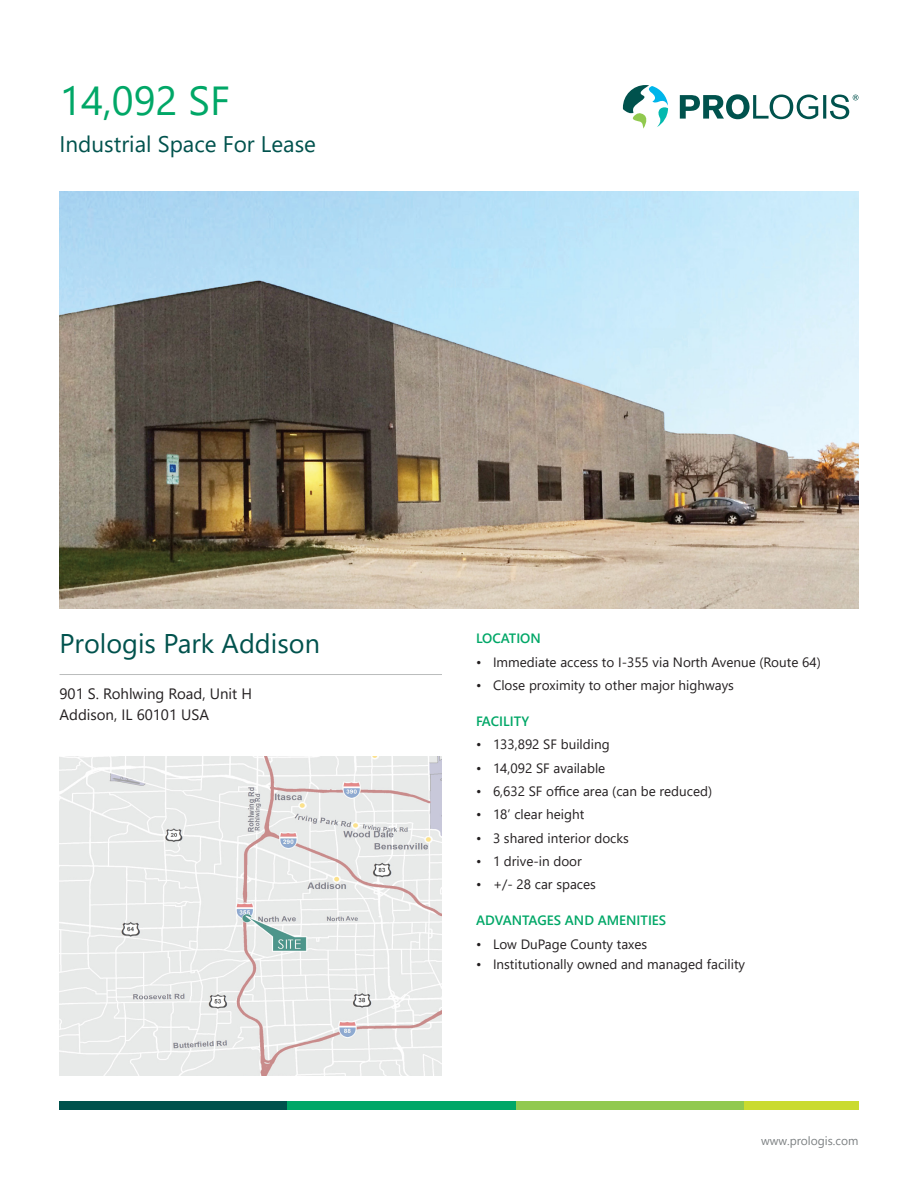
<style>
.page{position:relative;width:918px;height:1188px;background:#fff}
.page>*{position:absolute;margin:0;border:0;box-sizing:border-box;transform-origin:0 0}
.t1{font:40.5px "Segoe UI";color:#00a767}
.t2{font:27px "Segoe UI";color:#00524d}
.t3{font:22.5px "Segoe UI";color:#00524d}
.t4{font:15px/21px "Segoe UI";color:#231f20}
.t5{font:13.5px "Segoe UI";color:#231f20}
.t6{font:600 13.5px "Segoe UI";color:#00a767}
.t7{font:12px "Segoe UI";color:#7d8183}
</style>
<div class="page">
<svg style="left:623px;top:85px;width:45px;height:44px"></svg>
<svg style="left:680px;top:94px;width:178px;height:25px"></svg>
<div style="left:60px;top:1101px;width:228px;height:9px;background:#00524d"></div>
<div style="left:516px;top:1101px;width:228px;height:9px;background:#91c94f"></div>
<div style="left:288px;top:1101px;width:228px;height:9px;background:#00a767"></div>
<div style="left:744px;top:1101px;width:114px;height:9px;background:#cadb2f"></div>
<hr style="left:60px;top:674px;width:382px;height:1px;background:#babcbc">
<img style="left:60px;top:757px;width:382px;height:319px">
<img style="left:60px;top:191px;width:798px;height:417px">
<h1 class="t1" style="left:60px;top:62px;width:172px">14,092 SF</h1>
<h3 class="t3" style="left:60px;top:123px;width:258px">Industrial Space For Lease</h3>
<p class="t2" style="left:60px;top:618px;width:262px">Prologis Park Addison</p>
<p class="t4" style="left:60px;top:682px;width:194px">901 S. Rohlwing Road, Unit H<br>Addison, IL 60101 USA</p>
<p class="t6" style="left:476px;top:626px;width:66px">LOCATION</p>
<p class="t5" style="left:476px;top:649px;width:346px">• Immediate access to I-355 via North Avenue (Route 64)</p>
<p class="t5" style="left:476px;top:672px;width:259px">• Close proximity to other major highways</p>
<p class="t6" style="left:476px;top:709px;width:55px">FACILITY</p>
<p class="t5" style="left:476px;top:732px;width:135px">• 133,892 SF building</p>
<p class="t5" style="left:476px;top:755px;width:131px">• 14,092 SF available</p>
<p class="t5" style="left:476px;top:778px;width:238px">• 6,632 SF office area (can be reduced)</p>
<p class="t5" style="left:476px;top:802px;width:110px">• 18’ clear height</p>
<p class="t5" style="left:476px;top:825px;width:154px">• 3 shared interior docks</p>
<p class="t5" style="left:476px;top:848px;width:107px">• 1 drive-in door</p>
<p class="t5" style="left:476px;top:872px;width:121px">• +/- 28 car spaces</p>
<p class="t6" style="left:476px;top:908px;width:192px">ADVANTAGES AND AMENITIES</p>
<p class="t5" style="left:476px;top:931px;width:173px">• Low DuPage County taxes</p>
<p class="t5" style="left:476px;top:951px;width:271px">• Institutionally owned and managed facility</p>
<p class="t7" style="left:761px;top:1130px;width:99px">www.prologis.com</p>
</div>
